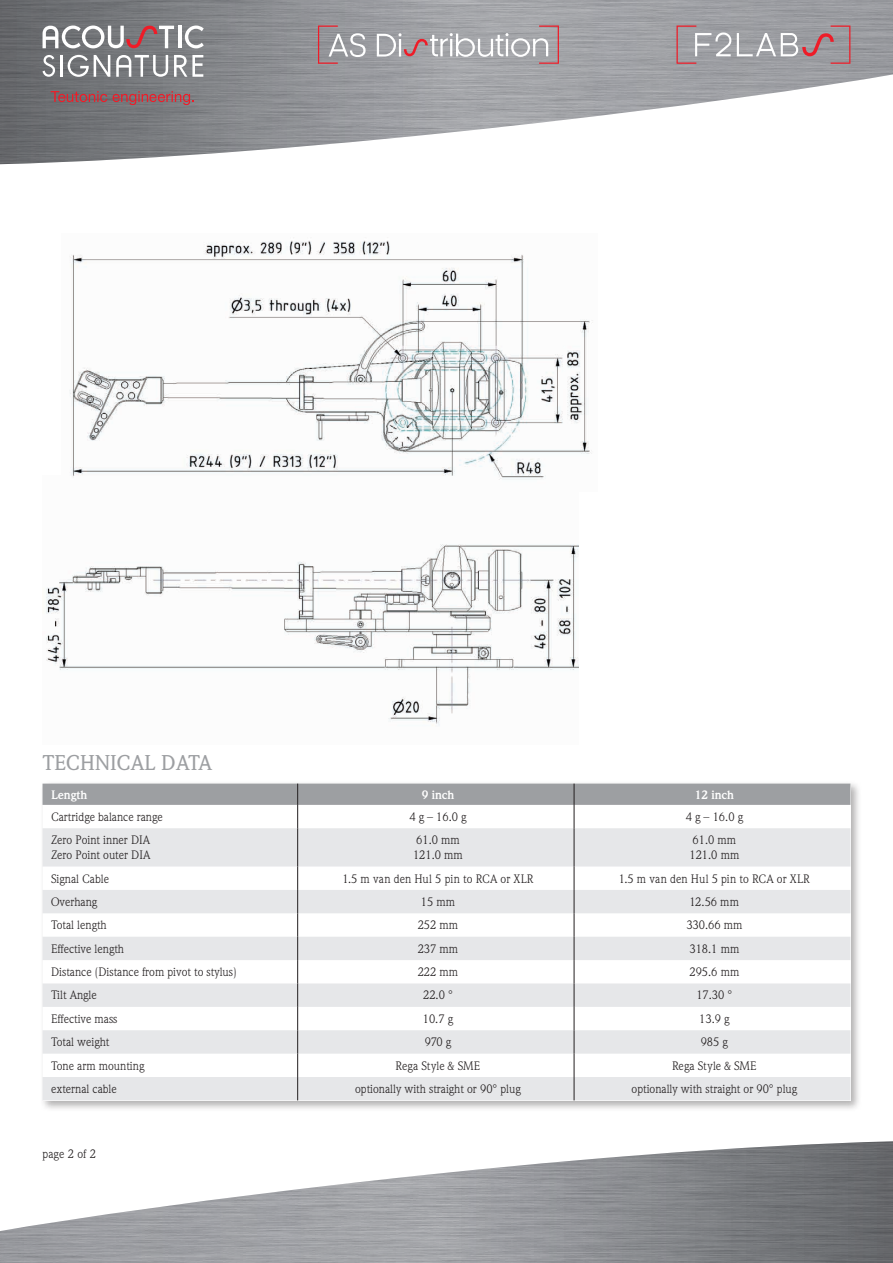
<style>
.page{position:relative;width:893px;height:1263px;background:#fff}
.page>*{position:absolute;margin:0;border:0;box-sizing:border-box;transform-origin:0 0}
.t1{font:500 21px "Weidemann Std";color:#9d9fa2}
.t2{font:12px/14.4px "Weidemann Std";color:#231f20}
.t3{font:700 12px "Weidemann Std";color:#fff}
</style>
<div class="page">
<img style="left:0;top:1141px;width:893px;height:122px">
<img style="left:0;top:0;width:893px;height:164px">
<img style="left:46px;top:544px;width:532px;height:182px">
<img style="left:69px;top:240px;width:524px;height:240px">
<hr style="left:178px;top:26px;width:4px;height:22px;background:#fff">
<hr style="left:60px;top:55px;width:3px;height:22px;background:#fff">
<svg style="left:43px;top:55px;width:12px;height:22px"></svg>
<svg style="left:174px;top:55px;width:29px;height:22px"></svg>
<svg style="left:68px;top:55px;width:42px;height:22px"></svg>
<svg style="left:185px;top:26px;width:19px;height:22px"></svg>
<svg style="left:43px;top:26px;width:131px;height:22px"></svg>
<svg style="left:116px;top:55px;width:52px;height:22px"></svg>
<svg style="left:51px;top:91px;width:56px;height:11px"></svg>
<svg style="left:113px;top:91px;width:81px;height:14px"></svg>
<svg style="left:676px;top:26px;width:55px;height:38px;background:#aba3a8"></svg>
<svg style="left:737px;top:26px;width:113px;height:38px;background:#a79da2"></svg>
<svg style="left:318px;top:26px;width:48px;height:38px;background:#a79ea3"></svg>
<svg style="left:377px;top:26px;width:182px;height:38px;background:#b0acb0"></svg>
<div style="left:39px;top:780px;width:823px;height:332px;background:#231f20;opacity:.35"></div>
<svg style="left:43px;top:828px;width:807px;height:272px;fill:#e6e7e9"></svg>
<svg style="left:43px;top:784px;width:807px;height:44px"></svg>
<hr style="left:297px;top:828px;width:1px;height:38px;background:#231f20">
<hr style="left:574px;top:828px;width:1px;height:38px;background:#231f20">
<svg style="left:297px;top:866px;width:1px;height:234px"></svg>
<svg style="left:574px;top:866px;width:1px;height:234px"></svg>
<h1 class="t1" style="left:43px;top:750px;width:171px">TECHNICAL DATA</h1>
<p class="t3" style="left:51px;top:787px;width:38px">Length</p>
<p class="t3" style="left:422px;top:787px;width:34px">9 inch</p>
<p class="t3" style="left:695px;top:787px;width:41px">12 inch</p>
<p class="t2" style="left:51px;top:809px;width:113px">Cartridge balance range</p>
<p class="t2" style="left:409px;top:809px;width:59px">4 g – 16.0 g</p>
<p class="t2" style="left:686px;top:809px;width:59px">4 g – 16.0 g</p>
<p class="t2" style="left:51px;top:833px;width:101px">Zero Point inner DIA<br>Zero Point outer DIA</p>
<p class="t2" style="left:413px;top:833px;width:51px">61.0 mm<br>121.0 mm</p>
<p class="t2" style="left:689px;top:833px;width:51px">61.0 mm<br>121.0 mm</p>
<p class="t2" style="left:51px;top:871px;width:59px">Signal Cable</p>
<p class="t2" style="left:342px;top:871px;width:192px">1.5 m van den Hul 5 pin to RCA or XLR</p>
<p class="t2" style="left:619px;top:871px;width:192px">1.5 m van den Hul 5 pin to RCA or XLR</p>
<p class="t2" style="left:51px;top:894px;width:48px">Overhang</p>
<p class="t2" style="left:421px;top:894px;width:36px">15 mm</p>
<p class="t2" style="left:689px;top:894px;width:51px">12.56 mm</p>
<p class="t2" style="left:51px;top:918px;width:57px">Total length</p>
<p class="t2" style="left:418px;top:918px;width:42px">252 mm</p>
<p class="t2" style="left:686px;top:918px;width:58px">330.66 mm</p>
<p class="t2" style="left:51px;top:941px;width:75px">Effective length</p>
<p class="t2" style="left:418px;top:941px;width:42px">237 mm</p>
<p class="t2" style="left:689px;top:941px;width:51px">318.1 mm</p>
<p class="t2" style="left:51px;top:965px;width:187px">Distance (Distance from pivot to stylus)</p>
<p class="t2" style="left:418px;top:965px;width:42px">222 mm</p>
<p class="t2" style="left:689px;top:965px;width:51px">295.6 mm</p>
<p class="t2" style="left:51px;top:988px;width:47px">Tilt Angle</p>
<p class="t2" style="left:423px;top:988px;width:31px">22.0 °</p>
<p class="t2" style="left:696px;top:988px;width:37px">17.30 °</p>
<p class="t2" style="left:51px;top:1011px;width:68px">Effective mass</p>
<p class="t2" style="left:423px;top:1011px;width:32px">10.7 g</p>
<p class="t2" style="left:699px;top:1011px;width:32px">13.9 g</p>
<p class="t2" style="left:51px;top:1035px;width:60px">Total weight</p>
<p class="t2" style="left:425px;top:1035px;width:28px">970 g</p>
<p class="t2" style="left:701px;top:1035px;width:28px">985 g</p>
<p class="t2" style="left:51px;top:1058px;width:95px">Tone arm mounting</p>
<p class="t2" style="left:396px;top:1058px;width:86px">Rega Style &amp; SME</p>
<p class="t2" style="left:672px;top:1058px;width:86px">Rega Style &amp; SME</p>
<p class="t2" style="left:51px;top:1081px;width:67px">external cable</p>
<p class="t2" style="left:355px;top:1081px;width:167px">optionally with straight or 90° plug</p>
<p class="t2" style="left:632px;top:1081px;width:167px">optionally with straight or 90° plug</p>
<p class="t2" style="left:42px;top:1147px;width:55px">page 2 of 2</p>
</div>
